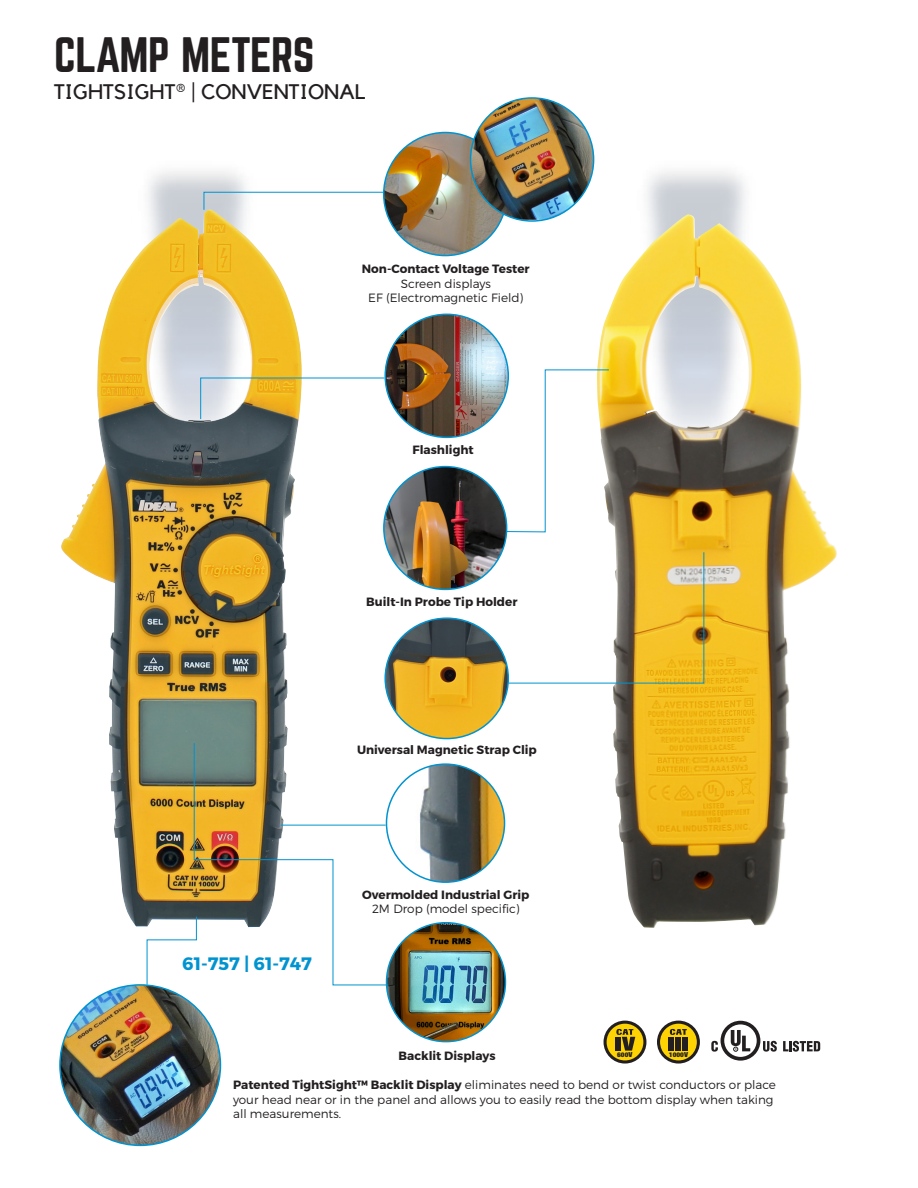
<style>
.page{position:relative;width:918px;height:1188px;background:#fff}
.page>*{position:absolute;margin:0;border:0;box-sizing:border-box;transform-origin:0 0}
.t1{font:43.5px "Norwester";letter-spacing:-.01em;color:#231f20}
.t2{font:21px "Kollektif";color:#231f20}
.t3{font:700 18px "Montserrat";color:#0093d0}
.t4{font:300 12px/14.4px "Montserrat";color:#231f20;text-align:center}
.t5{font:700 12px "Montserrat";color:#231f20}
.t6{font:800 6.9px "Berthold Imago";color:#231f20;scale:.84 1}
.s1{font-weight:700}
</style>
<div class="page">
<img style="left:597px;top:215px;width:240px;height:713px">
<img style="left:61px;top:210px;width:241px;height:717px">
<img style="left:60px;top:985px;width:160px;height:160px;border-radius:80px">
<img style="left:387px;top:764px;width:118px;height:118px;border-radius:59px">
<img style="left:387px;top:923px;width:118px;height:119px;border-radius:59px">
<img style="left:385px;top:314px;width:123px;height:123px;border-radius:62px">
<img style="left:385px;top:620px;width:123px;height:119px">
<svg style="left:203px;top:191px;width:181px;height:20px"></svg>
<svg style="left:200px;top:377px;width:185px;height:43px"></svg>
<svg style="left:506px;top:369px;width:104px;height:164px"></svg>
<svg style="left:508px;top:552px;width:197px;height:132px"></svg>
<svg style="left:193px;top:742px;width:196px;height:244px"></svg>
<svg style="left:146px;top:916px;width:51px;height:69px"></svg>
<img style="left:384px;top:133px;width:123px;height:123px;border-radius:62px">
<img style="left:471px;top:98px;width:123px;height:122px">
<div style="left:470px;top:97px;width:124px;height:125px;border:2px solid #0093d0;border-radius:50%"></div>
<img style="left:384px;top:467px;width:123px;height:122px;border-radius:61px">
<div style="left:383px;top:466px;width:124px;height:124px;border:2px solid #0093d0;border-radius:50%"></div>
<svg style="left:659px;top:1022px;width:39px;height:40px"></svg>
<div style="left:657px;top:1021px;width:43px;height:43px;border:3px solid #231f20;border-radius:50%"></div>
<div style="left:661px;top:1024px;width:35px;height:36px;background:#fed304;border-radius:50%"></div>
<svg style="left:670px;top:1029px;width:17px;height:6px"></svg>
<div style="left:669px;top:1037px;width:5px;height:14px;background:#231f20"></div>
<div style="left:676px;top:1037px;width:5px;height:14px;background:#231f20"></div>
<div style="left:683px;top:1037px;width:5px;height:14px;background:#231f20"></div>
<svg style="left:783px;top:1041px;width:37px;height:11px"></svg>
<svg style="left:711px;top:1021px;width:66px;height:40px"></svg>
<svg style="left:605px;top:1022px;width:40px;height:40px"></svg>
<div style="left:604px;top:1021px;width:42px;height:43px;border:3px solid #231f20;border-radius:50%"></div>
<div style="left:607px;top:1024px;width:36px;height:36px;background:#fed304;border-radius:50%"></div>
<div style="left:615px;top:1037px;width:6px;height:14px;background:#231f20"></div>
<svg style="left:616px;top:1029px;width:19px;height:22px"></svg>
<h1 class="t1" style="left:54px;top:34px;width:262px">CLAMP METERS</h1>
<h2 class="t2" style="left:54px;top:80px;width:313px">TIGHTSIGHT<sup>®</sup> | CONVENTIONAL</h2>
<p class="t5" style="left:362px;top:261px;width:169px">Non-Contact Voltage Tester</p>
<p class="t4" style="left:368px;top:276px;width:157px">Screen displays<br>EF (Electromagnetic Field)</p>
<p class="t5" style="left:413px;top:442px;width:63px">Flashlight</p>
<p class="t5" style="left:366px;top:595px;width:153px">Built-In Probe Tip Holder</p>
<p class="t5" style="left:357px;top:743px;width:181px">Universal Magnetic Strap Clip</p>
<h3 class="t3" style="left:182px;top:952px;width:131px">61-757 | 61-747</h3>
<p class="t5" style="left:362px;top:887px;width:169px">Overmolded Industrial Grip</p>
<p class="t4" style="left:372px;top:902px;width:149px">2M Drop (model specific)</p>
<p class="t5" style="left:399px;top:1048px;width:98px">Backlit Displays</p>
<p class="t6" style="left:617px;top:1050px;width:20px">600V</p>
<p class="t6" style="left:669px;top:1050px;width:24px">1000V</p>
<p class="t4" style="left:233px;top:1078px;width:544px;text-align:left"><span class="s1">Patented TightSight™ Backlit Display</span> eliminates need to bend or twist conductors or place your head near or in the panel and allows you to easily read the bottom display when taking all measurements.</p>
</div>
